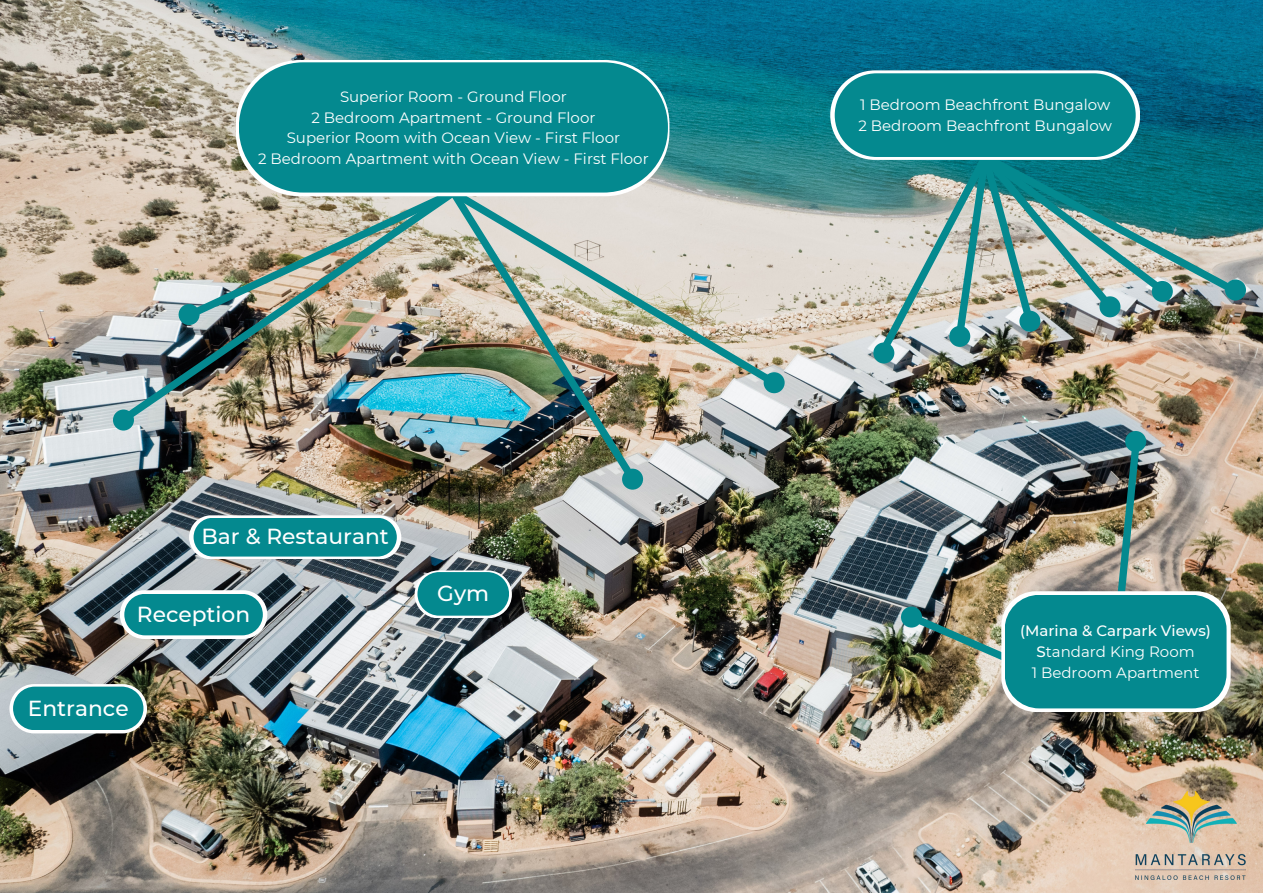
<style>
.page{position:relative;width:1263px;height:893px;background:#fff}
.page>*{position:absolute;margin:0;border:0;box-sizing:border-box;transform-origin:0 0}
.t1{font:500 21.75px "Montserrat";color:#fff}
.t2{font:15px "Montserrat";color:#fff}
.t3{font:500 15px "Montserrat";color:#fff}
.s1{font-weight:500}
</style>
<div class="page">
<img style="left:0;top:0;width:1263px;height:893px">
<img style="left:114px;top:182px;width:329px;height:247px">
<img style="left:443px;top:393px;width:199px;height:94px">
<img style="left:443px;top:183px;width:341px;height:210px">
<div style="left:236px;top:60px;width:433px;height:136px;background:#fff;border-radius:64px"></div>
<div style="left:239px;top:62px;width:429px;height:131px;background:#04898f;border-radius:64px"></div>
<svg style="left:120px;top:590px;width:147px;height:49px"></svg>
<div style="left:124px;top:594px;width:139px;height:41px;background:#04898f;border-radius:21px"></div>
<div style="left:830px;top:70px;width:310px;height:90px;background:#fff;border-radius:45px"></div>
<img style="left:835px;top:73px;width:405px;height:288px">
<img style="left:907px;top:609px;width:99px;height:87px">
<img style="left:1113px;top:438px;width:31px;height:153px">
<svg style="left:1001px;top:591px;width:229px;height:121px"></svg>
<div style="left:1004px;top:595px;width:222px;height:113px;background:#04898f;border-radius:35px"></div>
<img style="left:1136px;top:792px;width:110px;height:87px">
<svg style="left:415px;top:570px;width:97px;height:48px"></svg>
<svg style="left:417px;top:572px;width:92px;height:43px;background:#158c92"></svg>
<div style="left:9px;top:684px;width:138px;height:49px;background:#fff;border-radius:25px"></div>
<svg style="left:13px;top:686px;width:130px;height:44px;background:#158f94"></svg>
<svg style="left:189px;top:515px;width:212px;height:44px;background:#2d999e"></svg>
<div style="left:622px;top:468px;width:21px;height:22px;background:#04898f;border-radius:50%"></div>
<div style="left:764px;top:372px;width:21px;height:21px;background:#04898f;border-radius:50%"></div>
<div style="left:873px;top:342px;width:21px;height:21px;background:#04898f;border-radius:50%"></div>
<div style="left:949px;top:326px;width:21px;height:21px;background:#04898f;border-radius:50%"></div>
<div style="left:1019px;top:311px;width:21px;height:21px;background:#04898f;border-radius:50%"></div>
<div style="left:1099px;top:296px;width:21px;height:21px;background:#04898f;border-radius:50%"></div>
<div style="left:1152px;top:281px;width:21px;height:21px;background:#04898f;border-radius:50%"></div>
<div style="left:1225px;top:279px;width:21px;height:21px;background:#04898f;border-radius:50%"></div>
<div style="left:901px;top:606px;width:21px;height:21px;background:#04898f;border-radius:50%"></div>
<div style="left:1125px;top:431px;width:21px;height:21px;background:#04898f;border-radius:50%"></div>
<div style="left:113px;top:409px;width:21px;height:21px;background:#04898f;border-radius:50%"></div>
<div style="left:179px;top:304px;width:21px;height:21px;background:#04898f;border-radius:50%"></div>
<p class="t2" style="left:340px;top:87px;width:228px">Superior Room - Ground Floor</p>
<p class="t2" style="left:311px;top:108px;width:286px">2 Bedroom Apartment - Ground Floor</p>
<p class="t2" style="left:287px;top:129px;width:335px">Superior Room with Ocean View - First Floor</p>
<p class="t2" style="left:258px;top:150px;width:392px">2 Bedroom Apartment with Ocean View - First Floor</p>
<p class="t1" style="left:201px;top:523px;width:189px">Bar &amp; Restaurant</p>
<p class="t1" style="left:137px;top:600px;width:115px">Reception</p>
<p class="t1" style="left:28px;top:695px;width:102px">Entrance</p>
<p class="t1" style="left:437px;top:581px;width:53px">Gym</p>
<p class="t2" style="left:860px;top:95px;width:252px">1 Bedroom Beachfront Bungalow</p>
<p class="t2" style="left:858px;top:116px;width:255px">2 Bedroom Beachfront Bungalow</p>
<p class="t3" style="left:1020px;top:621px;width:192px">(Marina &amp; Carpark Views)</p>
<p class="t2" style="left:1036px;top:642px;width:160px"><span class="s1">S</span>tandard King Room</p>
<p class="t2" style="left:1032px;top:663px;width:169px">1 Bedroom Apartment</p>
</div>
